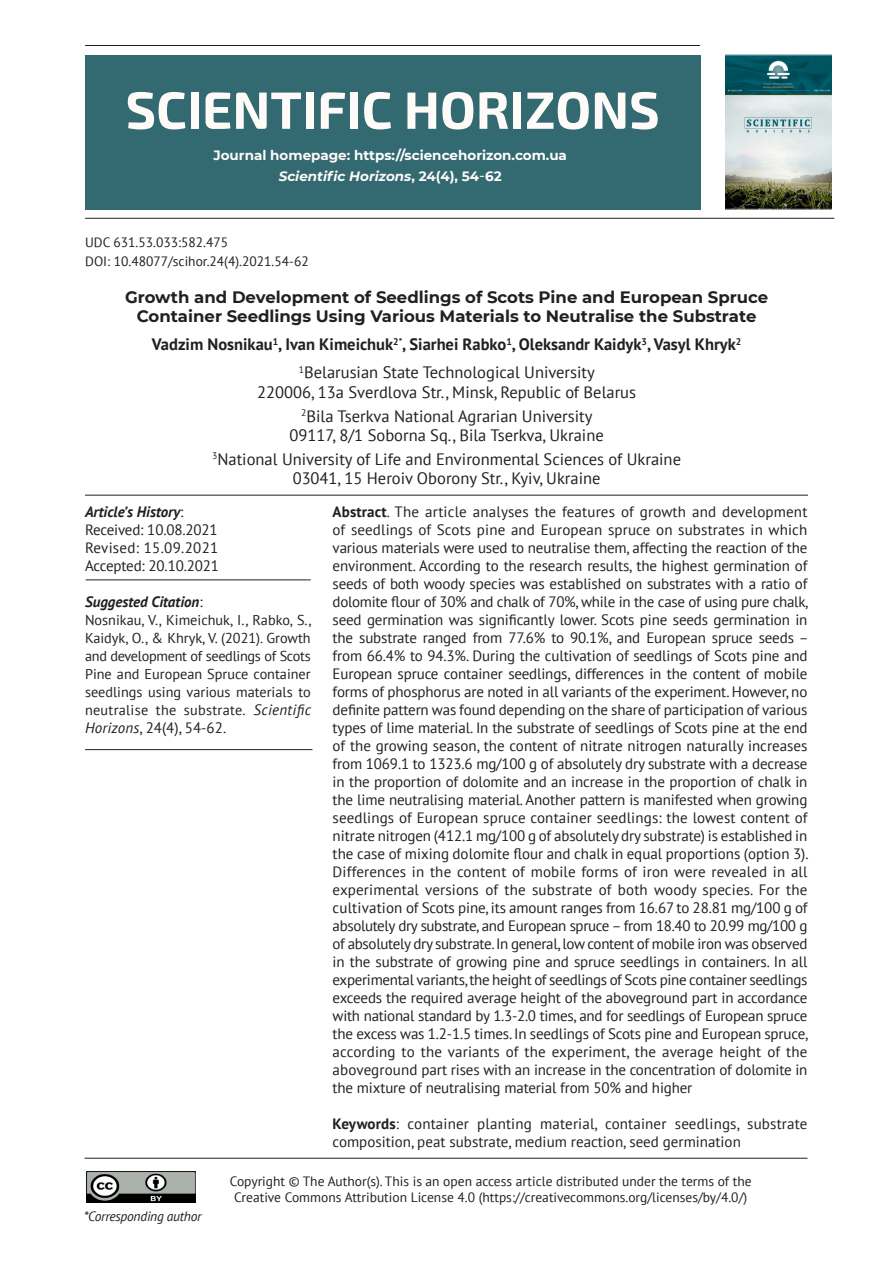
<style>
.page{position:relative;width:893px;height:1263px;background:#fff}
.page>*{position:absolute;margin:0;border:0;box-sizing:border-box;transform-origin:0 0}
.t1{font:700 52.5px "Exo 2";color:#fefaf8}
.Автор{font:16.5px "PT Sans";color:#231f20}
.Загаловок_статьи{font:700 16.5px/19.5px "Montserrat";color:#231f20;text-align:center}
.Автор-2{font:700 16.5px "PT Sans";color:#231f20}
.Стандартный_HTML{font:15px/18px "PT Sans";color:#231f20;text-align:justify}
.t2{font:italic 700 15px "PT Sans";color:#231f20}
.Стандартный_HTML-2{font:15px "PT Sans";letter-spacing:.02em;color:#231f20}
.t3{font:14.25px/18px "PT Sans";color:#231f20;text-align:justify}
.Автор-3{font:13.5px/16.2px "PT Sans";color:#231f20;text-align:center}
.t4{font:700 13.5px "Montserrat";color:#fff}
.t5{font:italic 700 13.5px "Montserrat";color:#fefaf8}
.t6{font:italic 13.5px "PT Sans";letter-spacing:-.02em;color:#231f20}
.s1{color:#fefaf8}
.s2{font-style:normal}
.s3{font-family:"PT Sans";font-weight:400;font-style:normal;font-size:16.5px;color:#fff}
.s4{font-style:normal;color:#fff}
.s5{font-weight:700}
.s6{font-weight:400;font-style:normal}
.s7{font-style:italic;font-size:15px}
.s8{font-style:italic}
</style>
<div class="page">
<div style="left:85px;top:1171px;width:126px;height:34px;border:3px solid #fff"></div>
<hr style="left:86px;top:579px;width:225px;height:1px;background:#231f20">
<hr style="left:85px;top:495px;width:723px;height:1px;background:#231f20">
<hr style="left:85px;top:749px;width:227px;height:1px;background:#231f20">
<img style="left:725px;top:55px;width:106px;height:154px">
<div style="left:85px;top:55px;width:615px;height:154px;background:#336971"></div>
<hr style="left:85px;top:45px;width:615px;height:1px;background:#231f20">
<hr style="left:85px;top:218px;width:749px;height:1px;background:#231f20">
<hr style="left:85px;top:1158px;width:722px;height:1px;background:#231f20">
<img style="left:86px;top:1171px;width:109px;height:31px">
<p class="t1" style="left:126px;top:79px;width:536px">SCIENTIFIC HORIZONS</p>
<p class="t4" style="left:213px;top:145px;width:355px"><span class="s1">Journal homepage:</span> https://sciencehorizon.com.ua</p>
<p class="t5" style="left:279px;top:166px;width:225px">Scientific Horizons<span class="s2">, 24(4), 54</span><span class="s3">-</span><span class="s4">62</span></p>
<p class="Автор-3" style="left:85px;top:234px;width:145px">UDC 631.53.033:582.475</p>
<p class="Автор-3" style="left:85px;top:253px;width:225px">DOI: 10.48077/scihor.24(4).2021.54-62</p>
<p class="Загаловок_статьи" style="left:125px;top:286px;width:645px">Growth and Development of Seedlings of Scots Pine and European Spruce<br>Container Seedlings Using Various Materials to Neutralise the Substrate</p>
<p class="Автор-2" style="left:152px;top:334px;width:591px">Vadzim Nosnikau<sup>1</sup>, Ivan Kimeichuk<sup>2*</sup>, Siarhei Rabko<sup>1</sup>, Oleksandr Kaidyk<sup>3</sup>, Vasyl Khryk<sup>2</sup></p>
<p class="Автор" style="left:299px;top:362px;width:297px"><sup>1</sup>Belarusian State Technological University</p>
<p class="Автор" style="left:257px;top:381px;width:380px">220006, 13a Sverdlova Str., Minsk, Republic of Belarus</p>
<p class="Автор" style="left:301px;top:405px;width:293px"><sup>2</sup>Bila Tserkva National Agrarian University</p>
<p class="Автор" style="left:289px;top:425px;width:316px">09117, 8/1 Soborna Sq., Bila Tserkva, Ukraine</p>
<p class="Автор" style="left:212px;top:449px;width:470px"><sup>3</sup>National University of Life and Environmental Sciences of Ukraine</p>
<p class="Автор" style="left:293px;top:468px;width:309px">03041, 15 Heroiv Oborony Str., Kyiv, Ukraine</p>
<p class="Стандартный_HTML" style="left:333px;top:502px;width:478px"><span class="s5">Abstract</span>. The article analyses the features of growth and development of seedlings of Scots pine and European spruce on substrates in which various materials were used to neutralise them, affecting the reaction of the environment. According to the research results, the highest germination of seeds of both woody species was established on substrates with a ratio of dolomite flour of 30% and chalk of 70%, while in the case of using pure chalk, seed germination was significantly lower. Scots pine seeds germination in the substrate ranged from 77.6% to 90.1%, and European spruce seeds – from 66.4% to 94.3%. During the cultivation of seedlings of Scots pine and European spruce container seedlings, differences in the content of mobile forms of phosphorus are noted in all variants of the experiment. However, no definite pattern was found depending on the share of participation of various types of lime material. In the substrate of seedlings of Scots pine at the end of the growing season, the content of nitrate nitrogen naturally increases from 1069.1 to 1323.6 mg/100 g of absolutely dry substrate with a decrease in the proportion of dolomite and an increase in the proportion of chalk in the lime neutralising material. Another pattern is manifested when growing seedlings of European spruce container seedlings: the lowest content of nitrate nitrogen (412.1 mg/100 g of absolutely dry substrate) is established in the case of mixing dolomite flour and chalk in equal proportions (option 3).<br>Differences in the content of mobile forms of iron were revealed in all experimental versions of the substrate of both woody species. For the cultivation of Scots pine, its amount ranges from 16.67 to 28.81 mg/100 g of absolutely dry substrate, and European spruce – from 18.40 to 20.99 mg/100 g of absolutely dry substrate. In general, low content of mobile iron was observed in the substrate of growing pine and spruce seedlings in containers. In all experimental variants, the height of seedlings of Scots pine container seedlings exceeds the required average height of the aboveground part in accordance with national standard by 1.3-2.0 times, and for seedlings of European spruce the excess was 1.2-1.5 times. In seedlings of Scots pine and European spruce, according to the variants of the experiment, the average height of the aboveground part rises with an increase in the concentration of dolomite in the mixture of neutralising material from 50% and higher</p>
<p class="Стандартный_HTML" style="left:333px;top:1114px;width:476px"><span class="s5">Keywords</span>: container planting material, container seedlings, substrate composition, peat substrate, medium reaction, seed germination</p>
<p class="t2" style="left:85px;top:502px;width:100px">Article’s History<span class="s6">:</span></p>
<p class="Стандартный_HTML" style="left:85px;top:520px;width:134px">Received: 10.08.2021</p>
<p class="Стандартный_HTML-2" style="left:85px;top:538px;width:135px">Revised: 15.09.2021</p>
<p class="Стандартный_HTML" style="left:85px;top:556px;width:136px">Accepted: 20.10.2021</p>
<p class="t2" style="left:85px;top:592px;width:119px">Suggested Citation<span class="s6">:</span></p>
<p class="t3" style="left:85px;top:611px;width:228px">Nosnikau, V., Kimeichuk, I., Rabko, S., Kaidyk, O., &amp; Khryk, V. (2021). Growth and development of seedlings of Scots Pine and European Spruce container seedlings using various materials to neutralise the substrate. <span class="s7">Scientific</span></p>
<p class="Стандартный_HTML" style="left:85px;top:718px;width:143px"><span class="s8">Horizons</span>, 24(4), 54-62.</p>
<p class="t6" style="left:84px;top:1208px;width:119px">*Corresponding author</p>
<p class="Автор-3" style="left:230px;top:1172px;width:523px">Copyright © The Author(s). This is an open access article distributed under the terms of the<br>Creative Commons Attribution License 4.0 (https://creativecommons.org/licenses/by/4.0/)</p>
</div>
